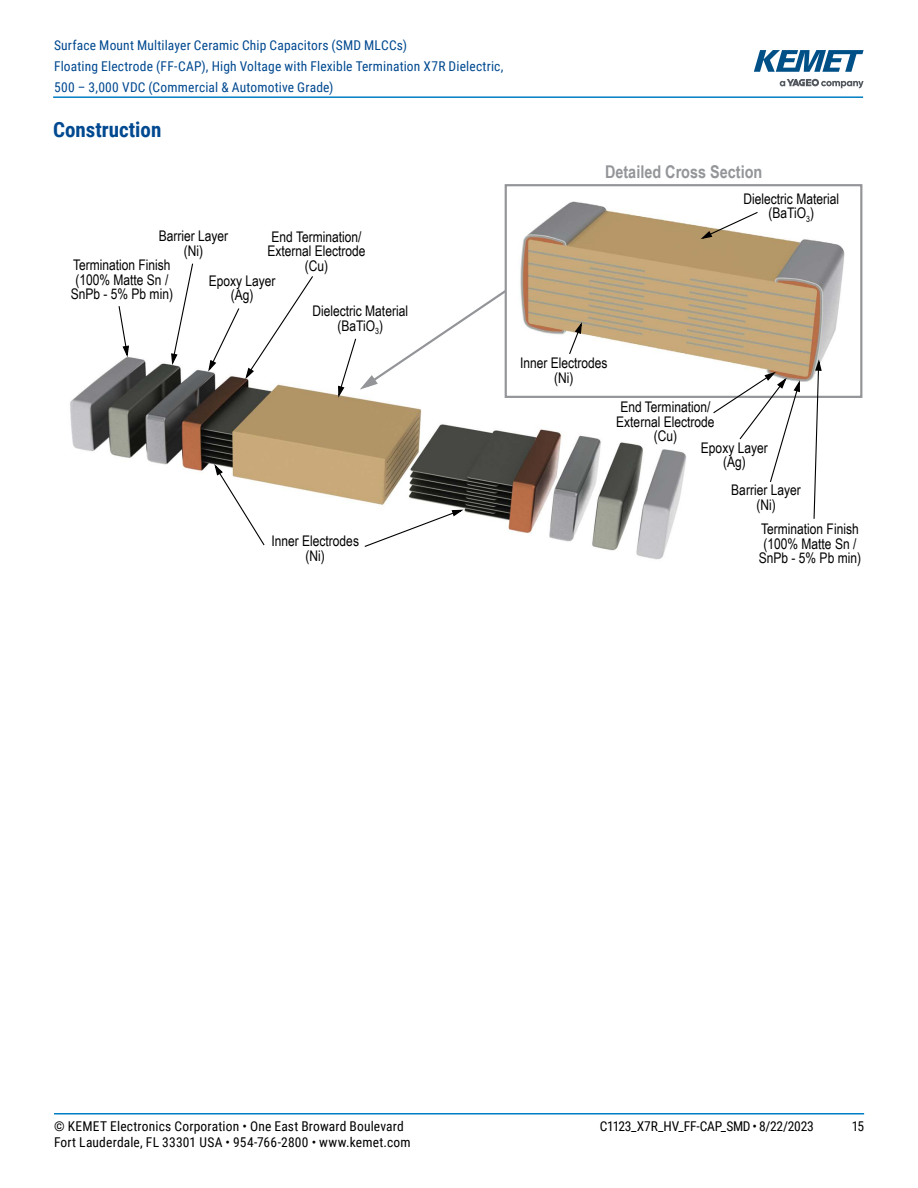
<style>
.page{position:relative;width:918px;height:1188px;background:#fff}
.page>*{position:absolute;margin:0;border:0;box-sizing:border-box;transform-origin:0 0}
.t1{font:700 21px "Roboto Condensed";color:#004990}
.t2{font:700 17.55px "Arial Narrow";color:#939598}
.t3{font:14.7px/14.7px "Arial Narrow";color:#000;text-align:center}
.t4{font:13.5px/21px "Roboto Condensed";letter-spacing:.015em;color:#004990}
.t5{font:13.5px "Roboto Condensed";letter-spacing:.015em;color:#000}
.t6{font:13.5px "Roboto Condensed";letter-spacing:-.02em;color:#000}
</style>
<div class="page">
<hr style="left:54px;top:1113px;width:810px;height:2px;background:#007dc3">
<hr style="left:53px;top:96px;width:810px;height:2px;background:#007dc3">
<svg style="left:780px;top:79px;width:84px;height:9px"></svg>
<svg style="left:754px;top:50px;width:110px;height:22px"></svg>
<img style="left:70px;top:357px;width:614px;height:203px">
<img style="left:427px;top:184px;width:436px;height:288px">
<svg style="left:337px;top:288px;width:171px;height:112px"></svg>
<div style="left:505px;top:184px;width:357px;height:214px;border:2px solid #939598"></div>
<svg style="left:568px;top:320px;width:15px;height:35px"></svg>
<svg style="left:363px;top:509px;width:103px;height:39px"></svg>
<svg style="left:213px;top:462px;width:53px;height:85px"></svg>
<svg style="left:118px;top:306px;width:12px;height:54px"></svg>
<svg style="left:170px;top:263px;width:24px;height:105px"></svg>
<svg style="left:698px;top:211px;width:61px;height:29px"></svg>
<svg style="left:207px;top:276px;width:107px;height:106px"></svg>
<svg style="left:813px;top:357px;width:10px;height:162px"></svg>
<svg style="left:712px;top:370px;width:89px;height:112px"></svg>
<p class="t4" style="left:54px;top:34px;width:451px">Surface Mount Multilayer Ceramic Chip Capacitors (SMD MLCCs)<br>Floating Electrode (FF-CAP), High Voltage with Flexible Termination X7R Dielectric,<br>500 – 3,000 VDC (Commercial &amp; Automotive Grade)</p>
<h1 class="t1" style="left:53px;top:115px;width:110px">Construction</h1>
<p class="t3" style="left:267px;top:228px;width:100px">End Termination/<br>External Electrode (Cu)</p>
<p class="t3" style="left:159px;top:228px;width:71px">Barrier Layer</p>
<p class="t3" style="left:184px;top:243px;width:21px">(Ni)</p>
<p class="t3" style="left:73px;top:257px;width:99px">Termination Finish</p>
<p class="t3" style="left:75px;top:272px;width:94px">(100% Matte Sn /</p>
<p class="t3" style="left:71px;top:286px;width:104px">SnPb - 5% Pb min)</p>
<p class="t3" style="left:209px;top:273px;width:68px">Epoxy Layer (Ag)</p>
<p class="t3" style="left:312px;top:303px;width:97px">Dielectric Material (BaTiO<sub>3</sub>)</p>
<p class="t3" style="left:271px;top:533px;width:89px">Inner Electrodes (Ni)</p>
<p class="t2" style="left:605px;top:159px;width:159px">Detailed Cross Section</p>
<p class="t3" style="left:744px;top:191px;width:97px">Dielectric Material (BaTiO<sub>3</sub>)</p>
<p class="t3" style="left:520px;top:355px;width:89px">Inner Electrodes (Ni)</p>
<p class="t3" style="left:616px;top:399px;width:100px">End Termination/<br>External Electrode (Cu)</p>
<p class="t3" style="left:701px;top:440px;width:68px">Epoxy Layer (Ag)</p>
<p class="t3" style="left:731px;top:482px;width:71px">Barrier Layer (Ni)</p>
<p class="t3" style="left:759px;top:521px;width:104px">Termination Finish (100% Matte Sn /<br>SnPb - 5% Pb min)</p>
<p class="t5" style="left:54px;top:1116px;width:351px">© KEMET Electronics Corporation • One East Broward Boulevard</p>
<p class="t6" style="left:600px;top:1116px;width:215px">C1123_X7R_HV_FF-CAP_SMD • 8/22/2023</p>
<p class="t5" style="left:852px;top:1116px;width:14px">15</p>
<p class="t5" style="left:54px;top:1133px;width:358px">Fort Lauderdale, FL 33301 USA • 954-766-2800 • www.kemet.com</p>
</div>
